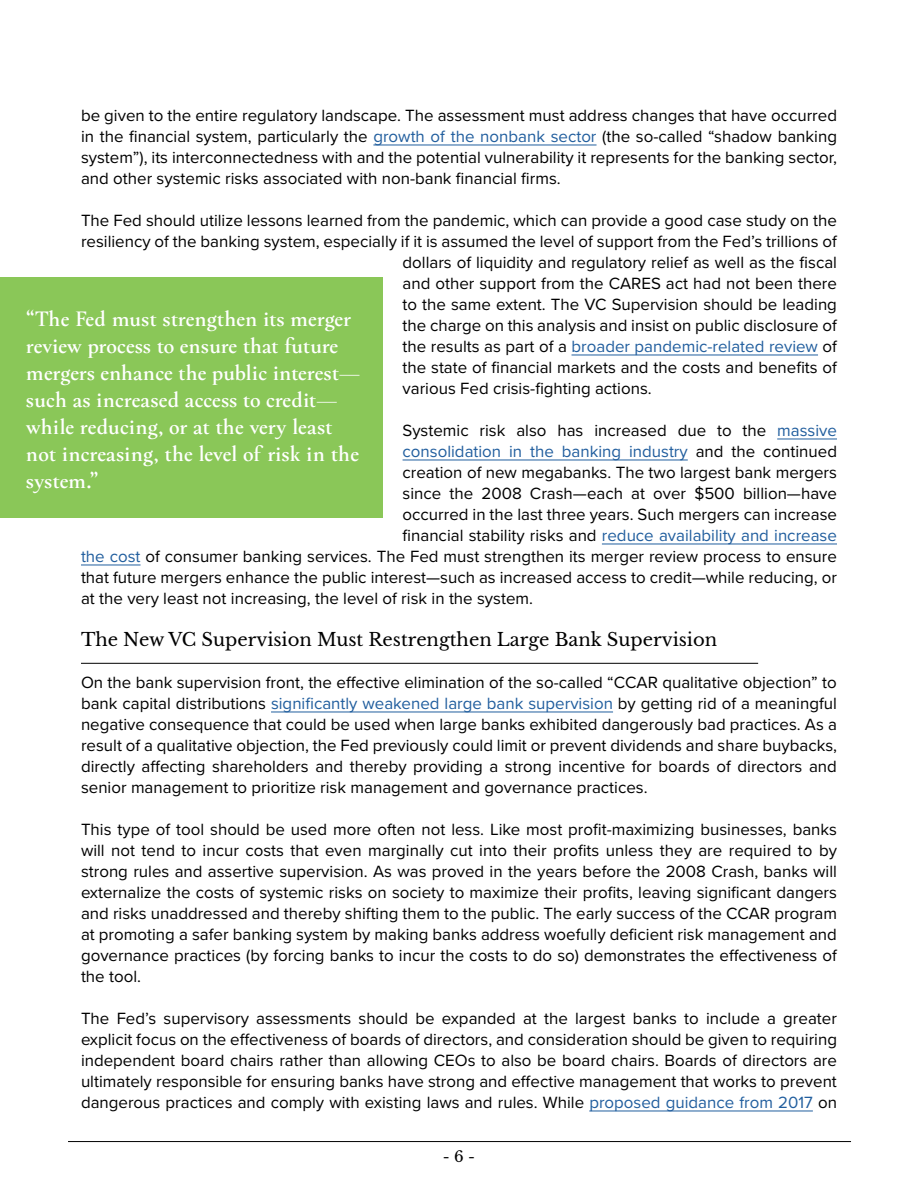
<style>
.page{position:relative;width:918px;height:1188px;background:#fff}
.page>*{position:absolute;margin:0;border:0;box-sizing:border-box;transform-origin:0 0}
.t1{font:600 22.5px/27px "W Hermann";letter-spacing:-.01em;color:#fff}
.t2{font:18px "Libre Baskerville";color:#000}
.t3{font:16.8px/21px "Proxima Nova";color:#000;text-align:justify}
.t4{font:16.8px "Proxima Nova";color:#215e9e}
.t5{font:15px "Libre Baskerville";color:#000}
.s1{color:#215e9e}
.s2{color:#000}
</style>
<div class="page">
<hr style="left:68px;top:1141px;width:783px;height:1px;background:#000">
<hr style="left:373px;top:145px;width:224px;height:1px;background:#215e9e">
<hr style="left:572px;top:355px;width:246px;height:1px;background:#215e9e">
<hr style="left:777px;top:439px;width:60px;height:1px;background:#215e9e">
<hr style="left:403px;top:460px;width:285px;height:1px;background:#215e9e">
<hr style="left:602px;top:544px;width:235px;height:1px;background:#215e9e">
<hr style="left:81px;top:565px;width:60px;height:1px;background:#215e9e">
<hr style="left:271px;top:712px;width:342px;height:1px;background:#215e9e">
<hr style="left:589px;top:1111px;width:224px;height:1px;background:#215e9e">
<hr style="left:81px;top:663px;width:677px;height:1px;background:#000">
<div style="left:0;top:278px;width:382px;height:240px;background:#8ac758"></div>
<p class="t3" style="left:81px;top:104px;width:758px">be given to the entire regulatory landscape. The assessment must address changes that have occurred in the financial system, particularly the <span class="s1">growth of the nonbank sector</span> (the so-called “shadow banking system”), its interconnectedness with and the potential vulnerability it represents for the banking sector, and other systemic risks associated with non-bank financial firms.</p>
<p class="t3" style="left:81px;top:209px;width:758px">The Fed should utilize lessons learned from the pandemic, which can provide a good case study on the</p>
<p class="t3" style="left:81px;top:230px;width:758px">resiliency of the banking system, especially if it is assumed the level of support from the Fed’s trillions of</p>
<p class="t3" style="left:403px;top:251px;width:436px">dollars of liquidity and regulatory relief as well as the fiscal</p>
<p class="t3" style="left:403px;top:272px;width:436px">and other support from the CARES act had not been there</p>
<p class="t3" style="left:403px;top:293px;width:436px">to the same extent. The VC Supervision should be leading</p>
<p class="t3" style="left:403px;top:314px;width:436px">the charge on this analysis and insist on public disclosure of</p>
<p class="t4" style="left:403px;top:334px;width:436px"><span class="s2">the results as part of a</span> broader pandemic-related review <span class="s2">of</span></p>
<p class="t3" style="left:403px;top:356px;width:436px">the state of financial markets and the costs and benefits of</p>
<p class="t3" style="left:403px;top:377px;width:251px">various Fed crisis-fighting actions.</p>
<p class="t3" style="left:403px;top:419px;width:436px">Systemic risk also has increased due to the <span class="s1">massive</span></p>
<p class="t4" style="left:403px;top:439px;width:436px">consolidation in the banking industry <span class="s2">and the continued</span></p>
<p class="t3" style="left:403px;top:461px;width:436px">creation of new megabanks. The two largest bank mergers</p>
<p class="t3" style="left:403px;top:482px;width:436px">since the 2008 Crash—each at over $500 billion—have</p>
<p class="t3" style="left:403px;top:503px;width:436px">occurred in the last three years. Such mergers can increase</p>
<p class="t4" style="left:403px;top:523px;width:436px"><span class="s2">financial stability risks and</span> reduce availability and increase</p>
<p class="t3" style="left:81px;top:545px;width:758px"><span class="s1">the cost</span> of consumer banking services. The Fed must strengthen its merger review process to ensure</p>
<p class="t3" style="left:81px;top:566px;width:758px">that future mergers enhance the public interest—such as increased access to credit—while reducing, or</p>
<p class="t3" style="left:81px;top:587px;width:454px">at the very least not increasing, the level of risk in the system.</p>
<p class="t2" style="left:81px;top:629px;width:638px">The New VC Supervision Must Restrengthen Large Bank Supervision</p>
<p class="t3" style="left:81px;top:671px;width:758px">On the bank supervision front, the effective elimination of the so-called “CCAR qualitative objection” to bank capital distributions <span class="s1">significantly weakened large bank supervision</span> by getting rid of a meaningful negative consequence that could be used when large banks exhibited dangerously bad practices. As a result of a qualitative objection, the Fed previously could limit or prevent dividends and share buybacks, directly affecting shareholders and thereby providing a strong incentive for boards of directors and senior management to prioritize risk management and governance practices.</p>
<p class="t3" style="left:81px;top:818px;width:758px">This type of tool should be used more often not less. Like most profit-maximizing businesses, banks will not tend to incur costs that even marginally cut into their profits unless they are required to by strong rules and assertive supervision. As was proved in the years before the 2008 Crash, banks will externalize the costs of systemic risks on society to maximize their profits, leaving significant dangers and risks unaddressed and thereby shifting them to the public. The early success of the CCAR program at promoting a safer banking system by making banks address woefully deficient risk management and governance practices (by forcing banks to incur the costs to do so) demonstrates the effectiveness of the tool.</p>
<p class="t3" style="left:81px;top:1007px;width:758px">The Fed’s supervisory assessments should be expanded at the largest banks to include a greater explicit focus on the effectiveness of boards of directors, and consideration should be given to requiring independent board chairs rather than allowing CEOs to also be board chairs. Boards of directors are ultimately responsible for ensuring banks have strong and effective management that works to prevent dangerous practices and comply with existing laws and rules. While <span class="s1">proposed guidance from 2017</span> on</p>
<h1 class="t1" style="left:26px;top:304px;width:336px">“The Fed must strengthen its merger review process to ensure that future mergers enhance the public interest— such as increased access to credit— while reducing, or at the very least not increasing, the level of risk in the system.”</h1>
<p class="t5" style="left:443px;top:1147px;width:34px">- 6 -</p>
</div>
